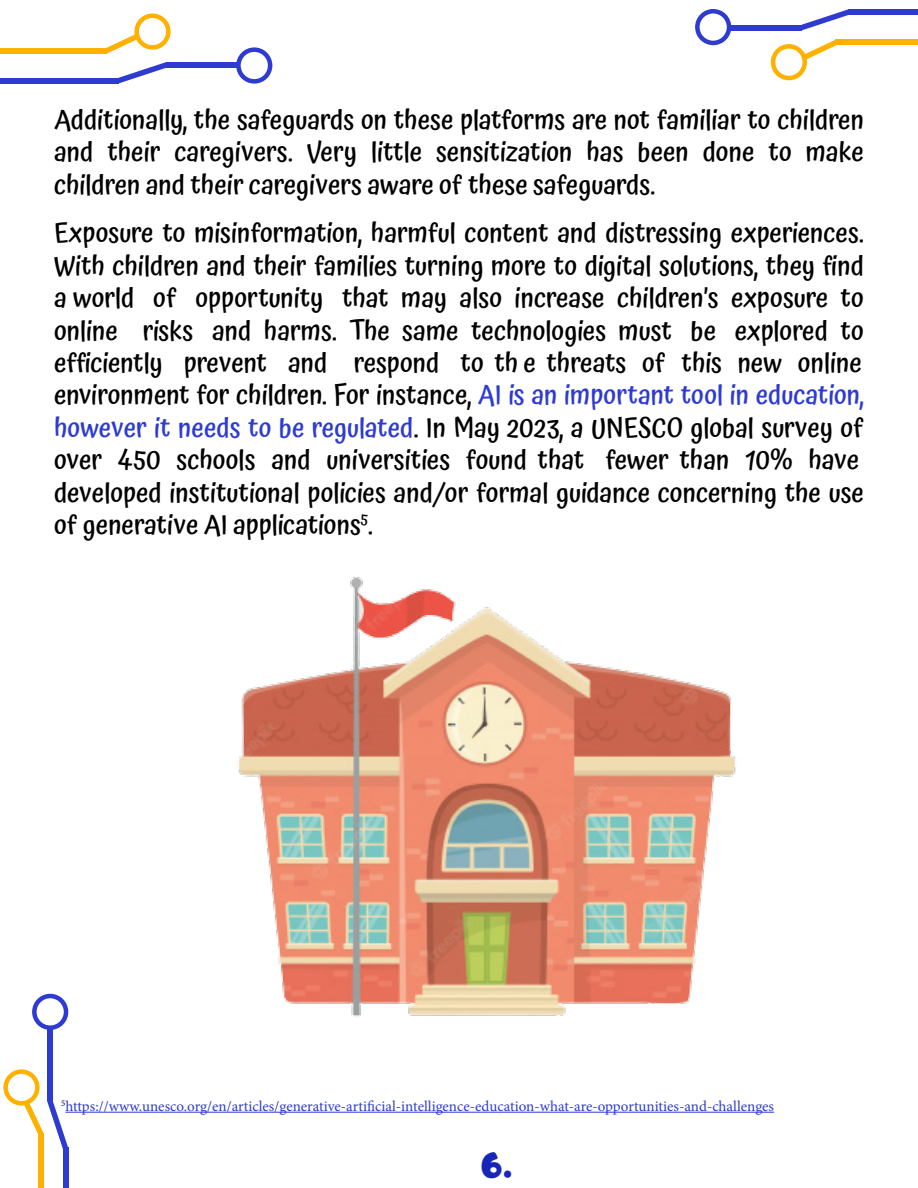
<style>
.page{position:relative;width:918px;height:1188px;background:#fff}
.page>*{position:absolute;margin:0;border:0;box-sizing:border-box;transform-origin:0 0}
.t1{font:33px "Marvin Round";color:#1627b7}
.t2{font:500 27px/32.4px "Atma";color:#000;text-align:justify}
.t3{font:15px "Minion Pro";color:#2e3bd1}
.s1{color:#2e3bd1}
</style>
<div class="page">
<div style="left:0;top:78px;width:119px;height:6px;background:#2e3bd1"></div>
<svg style="left:118px;top:62px;width:48px;height:22px"></svg>
<div style="left:166px;top:62px;width:74px;height:6px;background:#2e3bd1"></div>
<div style="left:236px;top:47px;width:36px;height:37px;border:4px solid #2e3bd1;border-radius:50%"></div>
<div style="left:0;top:49px;width:106px;height:5px;background:#ffb100"></div>
<svg style="left:103px;top:35px;width:33px;height:19px"></svg>
<div style="left:134px;top:13px;width:37px;height:37px;border:4px solid #ffb100;border-radius:50%"></div>
<div style="left:849px;top:9px;width:69px;height:5px;background:#2e3bd1"></div>
<svg style="left:801px;top:9px;width:50px;height:21px"></svg>
<div style="left:728px;top:25px;width:74px;height:5px;background:#2e3bd1"></div>
<div style="left:695px;top:9px;width:36px;height:36px;border:4px solid #2e3bd1;border-radius:50%"></div>
<div style="left:835px;top:40px;width:83px;height:5px;background:#ffb100"></div>
<svg style="left:804px;top:40px;width:33px;height:19px"></svg>
<div style="left:771px;top:44px;width:36px;height:36px;border:4px solid #ffb100;border-radius:50%"></div>
<div style="left:63px;top:1148px;width:5px;height:40px;background:#2e3bd1"></div>
<div style="left:47px;top:1027px;width:5px;height:73px;background:#2e3bd1"></div>
<div style="left:32px;top:994px;width:36px;height:36px;border:4px solid #2e3bd1;border-radius:50%"></div>
<div style="left:39px;top:1134px;width:5px;height:54px;background:#ffb100"></div>
<svg style="left:24px;top:1099px;width:44px;height:51px"></svg>
<div style="left:3px;top:1069px;width:37px;height:37px;border:4px solid #ffb100;border-radius:50%"></div>
<img style="left:238px;top:577px;width:498px;height:440px">
<hr style="left:65px;top:1112px;width:709px;height:1px;background:#2e3bd1">
<p class="t2" style="left:54px;top:105px;width:812px">Additionally, the safeguards on these platforms are not familiar to children and their caregivers. Very little sensitization has been done to make children and their caregivers aware of these safeguards.</p>
<p class="t2" style="left:54px;top:219px;width:812px;text-align:left">Exposure to misinformation, harmful content and distressing experiences.<br>With children and their families turning more to digital solutions, they find a world of opportunity that may also increase children’s exposure to online risks and harms. The same technologies must be explored to efficiently prevent and respond to th e threats of this new online environment for children. For instance, <span class="s1">AI is an important tool in education, however it needs to be regulated</span>. In May 2023, a UNESCO global survey of over 450 schools and universities found that fewer than 10% have developed institutional policies and/or formal guidance concerning the use of generative AI applications<sup>5</sup>.</p>
<p class="t3" style="left:61px;top:1096px;width:714px"><sup>5</sup>https://www.unesco.org/en/articles/generative-artificial-intelligence-education-what-are-opportunities-and-challenges</p>
<p class="t1" style="left:481px;top:1146px;width:34px">6.</p>
</div>
